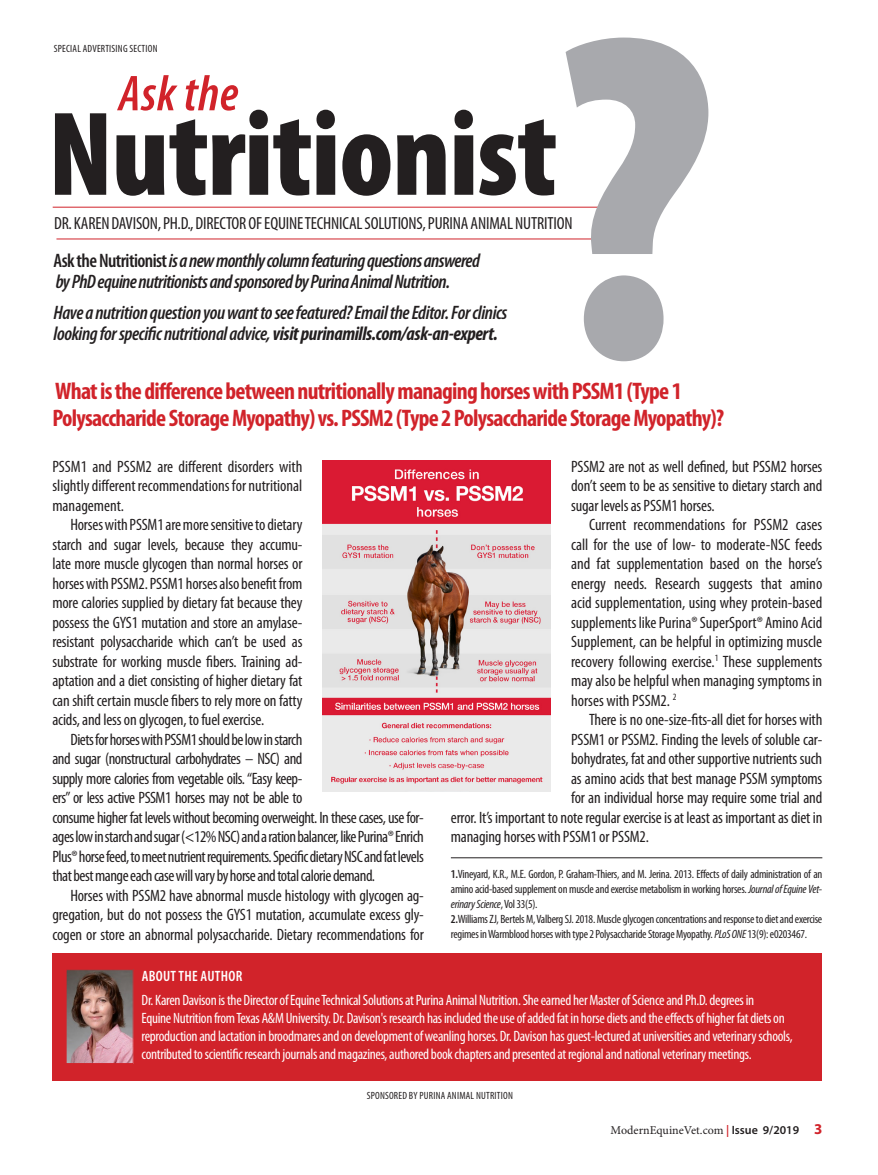
<style>
.page{position:relative;width:878px;height:1175px;background:#fff}
.page>*{position:absolute;margin:0;border:0;box-sizing:border-box;transform-origin:0 0}
.t1{font:900 condensed 466.2px "Myriad Pro";color:#a8a9ad}
.t2{font:900 condensed 120.75px "Myriad Pro";letter-spacing:-.01em;color:#231f20}
.t3{font:italic 600 condensed 50.7px "Myriad Pro";letter-spacing:.01em;color:#d1232a}
.Plain_Text{font:700 condensed 24px/27px "Myriad Pro";letter-spacing:-.03em;color:#d1232a}
.Plain_Text-2{font:italic 600 condensed 19.5px/21px "Myriad Pro";letter-spacing:-.03em;color:#231f20}
.Plain_Text-3{font:condensed 17.55px "Myriad Pro";letter-spacing:-.01em;color:#231f20}
.Plain_Text-4{font:condensed 16.5px/19.5px "Myriad Pro";letter-spacing:-.01em;color:#231f20;text-align:justify}
.Plain_Text-5{font:condensed 16.5px/19.5px "Myriad Pro";letter-spacing:-.03em;color:#231f20}
.Plain_Text-6{font:condensed 15px/18px "Myriad Pro";letter-spacing:-.02em;color:#fff}
.Plain_Text-7{font:600 condensed 15px "Myriad Pro";letter-spacing:.02em;color:#fff}
.Plain_Text-8{font:condensed 12px/15px "Myriad Pro";letter-spacing:-.02em;color:#231f20;text-align:justify}
.Plain_Text-9{font:12px "Minion Pro";color:#231f20}
.Plain_Text-10{font:condensed 10.5px "Myriad Pro";letter-spacing:.02em;color:#231f20}
.s1{font-style:normal}
.s2{font-weight:700}
.s3{font-weight:600}
.s4{font-style:italic}
.s5{font-family:"Myriad Pro";font-weight:600;color:#d1232a}
.s6{font-family:"Myriad Pro";font-weight:600}
.s7{font-family:"Myriad Pro";font-weight:700;font-size:15px;color:#d1232a}
</style>
<div class="page">
<div style="left:52px;top:953px;width:770px;height:127px;background:#d1232a"></div>
<hr style="left:451px;top:857px;width:371px;height:1px;background:#231f20">
<hr style="left:53px;top:207px;width:553px;height:1px;background:#d1232a">
<hr style="left:56px;top:238px;width:550px;height:1px;background:#d1232a">
<img style="left:68px;top:971px;width:63px;height:90px">
<div style="left:66px;top:969px;width:67px;height:94px;border:1px solid #d1232a"></div>
<img style="left:323px;top:461px;width:228px;height:330px">
<p class="t1" style="left:554px;top:-58px;width:162px">?</p>
<p class="Plain_Text-10" style="left:54px;top:43px;width:105px">SPECIAL ADVERTISING SECTION</p>
<p class="t3" style="left:118px;top:66px;width:121px">Ask the</p>
<p class="t2" style="left:48px;top:87px;width:511px">Nutritionist</p>
<p class="Plain_Text-3" style="left:54px;top:214px;width:520px">DR. KAREN DAVISON, PH.D., DIRECTOR OF EQUINE TECHNICAL SOLUTIONS, PURINA ANIMAL NUTRITION</p>
<p class="Plain_Text-2" style="left:53px;top:250px;width:428px"><span class="s1">Ask the Nutritionist</span> is a new monthly column featuring questions answered by PhD equine nutritionists and sponsored by Purina Animal Nutrition.</p>
<p class="Plain_Text-2" style="left:53px;top:303px;width:455px">Have a nutrition question you want to see featured? Email the Editor. For clinics looking for specific nutritional advice, <span class="s2">visit purinamills.com/ask-an-expert.</span></p>
<p class="Plain_Text" style="left:52px;top:378px;width:673px">What is the difference between nutritionally managing horses with PSSM1 (Type 1<br>Polysaccharide Storage Myopathy) vs. PSSM2 (Type 2 Polysaccharide Storage Myopathy)?</p>
<p class="Plain_Text-4" style="left:52px;top:457px;width:251px">PSSM1 and PSSM2 are different disorders with slightly different recommendations for nutritional management.</p>
<p class="Plain_Text-4" style="left:52px;top:515px;width:251px;text-indent:18px">Horses with PSSM1 are more sensitive to dietary starch and sugar levels, because they accumu&shy;late more muscle glycogen than normal horses or horses with PSSM2. PSSM1 horses also benefit from more calories supplied by dietary fat because they possess the GYS1 mutation and store an amylase&shy;resistant polysaccharide which can’t be used as substrate for working muscle fibers. Training ad&shy;aptation and a diet consisting of higher dietary fat can shift certain muscle fibers to rely more on fatty acids, and less on glycogen, to fuel exercise.</p>
<p class="Plain_Text-5" style="left:52px;top:730px;width:373px;text-indent:18px">Diets for horses with PSSM1 should be low in starch<br>and sugar (nonstructural carbohydrates – NSC) and<br>supply more calories from vegetable oils. “Easy keep-<br>ers” or less active PSSM1 horses may not be able to<br>consume higher fat levels without becoming overweight. In these cases, use for&shy;ages low in starch and sugar (&lt;12% NSC) and a ration balancer, like Purina® Enrich Plus® horse feed, to meet nutrient requirements. Specific dietary NSC and fat levels that best mange each case will vary by horse and total calorie demand.</p>
<p class="Plain_Text-4" style="left:52px;top:886px;width:373px;text-indent:18px">Horses with PSSM2 have abnormal muscle histology with glycogen ag&shy;gregation, but do not possess the GYS1 mutation, accumulate excess gly&shy;cogen or store an abnormal polysaccharide. Dietary recommendations for</p>
<p class="Plain_Text-4" style="left:571px;top:457px;width:253px">PSSM2 are not as well defined, but PSSM2 horses don’t seem to be as sensitive to dietary starch and sugar levels as PSSM1 horses.</p>
<p class="Plain_Text-4" style="left:571px;top:515px;width:253px;text-indent:18px">Current recommendations for PSSM2 cases call for the use of low- to moderate-NSC feeds and fat supplementation based on the horse’s energy needs. Research suggests that amino acid supplementation, using whey protein-based supplements like Purina® SuperSport® Amino Acid Supplement, can be helpful in optimizing muscle recovery following exercise.<sup>1</sup> These supplements may also be helpful when managing symptoms in horses with PSSM2. <sup>2</sup></p>
<p class="Plain_Text-4" style="left:589px;top:710px;width:235px">There is no one-size-fits-all diet for horses with</p>
<p class="Plain_Text-4" style="left:571px;top:730px;width:253px">PSSM1 or PSSM2. Finding the levels of soluble car-</p>
<p class="Plain_Text-4" style="left:571px;top:749px;width:253px">bohydrates, fat and other supportive nutrients such</p>
<p class="Plain_Text-4" style="left:571px;top:769px;width:253px">as amino acids that best manage PSSM symptoms</p>
<p class="Plain_Text-4" style="left:571px;top:788px;width:253px">for an individual horse may require some trial and</p>
<p class="Plain_Text-4" style="left:451px;top:808px;width:373px">error. It’s important to note regular exercise is at least as important as diet in</p>
<p class="Plain_Text-4" style="left:451px;top:827px;width:199px">managing horses with PSSM1 or PSSM2.</p>
<p class="Plain_Text-8" style="left:451px;top:867px;width:373px"><span class="s3">1.</span>Vineyard, K.R., M.E. Gordon, P. Graham-Thiers, and M. Jerina. 2013. Effects of daily administration of an amino acid-based supplement on muscle and exercise metabolism in working horses. <span class="s4">Journal of Equine Vet&shy;erinary Science</span>, Vol 33(5).</p>
<p class="Plain_Text-8" style="left:451px;top:912px;width:373px"><span class="s3">2.</span>Williams ZJ, Bertels M, Valberg SJ. 2018. Muscle glycogen concentrations and response to diet and exercise regimes in Warmblood horses with type 2 Polysaccharide Storage Myopathy. <span class="s4">PLoS ONE</span> 13(9): e0203467.</p>
<p class="Plain_Text-7" style="left:142px;top:967px;width:102px">ABOUT THE AUTHOR</p>
<p class="Plain_Text-6" style="left:141px;top:991px;width:652px">Dr. Karen Davison is the Director of Equine Technical Solutions at Purina Animal Nutrition. She earned her Master of Science and Ph.D. degrees in<br>Equine Nutrition from Texas A&amp;M University. Dr. Davison's research has included the use of added fat in horse diets and the effects of higher fat diets on reproduction and lactation in broodmares and on development of weanling horses. Dr. Davison has guest-lectured at universities and veterinary schools, contributed to scientific research journals and magazines, authored book chapters and presented at regional and national veterinary meetings.</p>
<p class="Plain_Text-10" style="left:366px;top:1089px;width:148px">SPONSORED BY PURINA ANIMAL NUTRITION</p>
<p class="Plain_Text-9" style="left:610px;top:1123px;width:213px">ModernEquineVet.com <span class="s5">|</span> <span class="s6">Issue 9/2019</span> <span class="s7">3</span></p>
</div>
